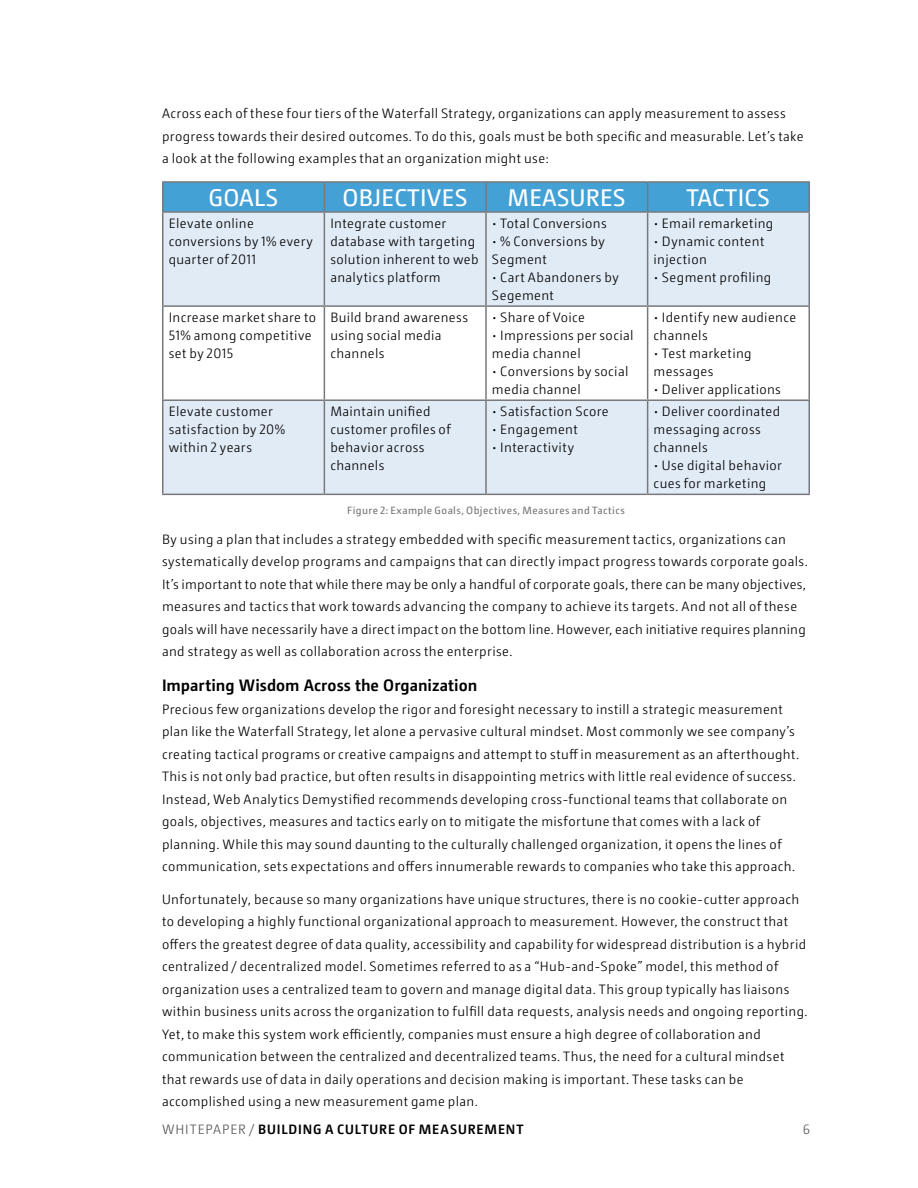
<style>
.page{position:relative;width:918px;height:1188px;background:#fff}
.page>*{position:absolute;margin:0;border:0;box-sizing:border-box;transform-origin:0 0}
.t1{font:24px "Camingo WT";letter-spacing:.015em;color:#fff}
.t2{font:600 16.5px "Camingo WT";letter-spacing:.005em;color:#000}
.t3{font:300 13.5px/18px "Camingo WT";letter-spacing:.03em;color:#000}
.t4{font:600 13.5px "Camingo WT";letter-spacing:.065em;color:#000}
.t5{font:300 13.5px "Camingo WT";color:#58595b}
.t6{font:10.5px "Camingo WT";letter-spacing:.045em;color:#77787b}
.s1{font-weight:300;color:#58595b}
</style>
<div class="page">
<svg style="left:164px;top:213px;width:644px;height:281px;fill:#e1ebf6"></svg>
<hr style="left:162px;top:211px;width:162px;height:2px;background:#77787b">
<hr style="left:324px;top:211px;width:162px;height:2px;background:#77787b">
<hr style="left:486px;top:211px;width:162px;height:2px;background:#77787b">
<hr style="left:648px;top:211px;width:162px;height:2px;background:#77787b">
<hr style="left:162px;top:181px;width:162px;height:2px;background:#77787b">
<hr style="left:162px;top:183px;width:2px;height:28px;background:#77787b">
<hr style="left:648px;top:181px;width:162px;height:2px;background:#77787b">
<hr style="left:808px;top:183px;width:2px;height:28px;background:#77787b">
<hr style="left:162px;top:401px;width:2px;height:93px;background:#77787b">
<hr style="left:808px;top:401px;width:2px;height:93px;background:#77787b">
<hr style="left:162px;top:494px;width:162px;height:1px;background:#77787b">
<hr style="left:648px;top:494px;width:162px;height:1px;background:#77787b">
<hr style="left:486px;top:181px;width:162px;height:2px;background:#77787b">
<hr style="left:647px;top:213px;width:1px;height:92px;background:#77787b">
<hr style="left:647px;top:307px;width:1px;height:92px;background:#77787b">
<hr style="left:647px;top:401px;width:1px;height:93px;background:#77787b">
<hr style="left:486px;top:494px;width:162px;height:1px;background:#77787b">
<hr style="left:324px;top:181px;width:162px;height:2px;background:#77787b">
<svg style="left:163px;top:182px;width:646px;height:30px;background:#469ecf"></svg>
<hr style="left:485px;top:183px;width:2px;height:28px;background:#77787b">
<hr style="left:324px;top:213px;width:1px;height:92px;background:#77787b">
<hr style="left:485px;top:213px;width:2px;height:92px;background:#77787b">
<hr style="left:324px;top:307px;width:1px;height:92px;background:#77787b">
<hr style="left:485px;top:307px;width:2px;height:92px;background:#77787b">
<hr style="left:324px;top:401px;width:1px;height:93px;background:#77787b">
<hr style="left:485px;top:401px;width:2px;height:93px;background:#77787b">
<hr style="left:324px;top:494px;width:162px;height:1px;background:#77787b">
<hr style="left:162px;top:213px;width:2px;height:92px;background:#77787b">
<hr style="left:808px;top:213px;width:2px;height:92px;background:#77787b">
<hr style="left:162px;top:305px;width:162px;height:2px;background:#77787b">
<hr style="left:162px;top:307px;width:2px;height:92px;background:#77787b">
<hr style="left:324px;top:305px;width:162px;height:2px;background:#77787b">
<hr style="left:486px;top:305px;width:162px;height:2px;background:#77787b">
<hr style="left:648px;top:305px;width:162px;height:2px;background:#77787b">
<hr style="left:808px;top:307px;width:2px;height:92px;background:#77787b">
<hr style="left:162px;top:399px;width:162px;height:2px;background:#77787b">
<hr style="left:324px;top:399px;width:162px;height:2px;background:#77787b">
<hr style="left:486px;top:399px;width:162px;height:2px;background:#77787b">
<hr style="left:648px;top:399px;width:162px;height:2px;background:#77787b">
<p class="t3" style="left:162px;top:103px;width:643px;line-height:22.5px">Across each of these four tiers of the Waterfall Strategy, organizations can apply measurement to assess progress towards their desired outcomes. To do this, goals must be both specific and measurable. Let’s take a look at the following examples that an organization might use:</p>
<h1 class="t1" style="left:208px;top:184px;width:71px">Goals</h1>
<h1 class="t1" style="left:342px;top:184px;width:65px">Objectiv</h1>
<h1 class="t1" style="left:442px;top:184px;width:27px">es</h1>
<h1 class="t1" style="left:507px;top:184px;width:120px">Measures</h1>
<h1 class="t1" style="left:686px;top:184px;width:38px">Tactic</h1>
<h1 class="t1" style="left:757px;top:184px;width:14px">s</h1>
<p class="t3" style="left:169px;top:215px;width:146px">Elevate online conversions by 1% every quarter of 2011</p>
<p class="t3" style="left:330px;top:215px;width:150px">Integrate customer database with targeting solution inherent to web analytics platform</p>
<p class="t3" style="left:492px;top:215px;width:116px">• Total Conversions</p>
<p class="t3" style="left:654px;top:215px;width:121px">• Email remarketing</p>
<p class="t3" style="left:654px;top:233px;width:112px">• Dynamic content injection</p>
<p class="t3" style="left:654px;top:269px;width:119px">• Segment profiling</p>
<p class="t3" style="left:492px;top:233px;width:114px">• % Conversions by<br>Segment</p>
<p class="t3" style="left:492px;top:269px;width:128px">• Cart Abandoners by<br>Segement</p>
<p class="t3" style="left:169px;top:309px;width:149px">Increase market share to<br>51% among competitive set by 2015</p>
<p class="t3" style="left:330px;top:309px;width:139px">Build brand awareness using social media channels</p>
<p class="t3" style="left:492px;top:309px;width:95px">• Share of Voice</p>
<p class="t3" style="left:492px;top:327px;width:143px">• Impressions per social media channel</p>
<p class="t3" style="left:492px;top:363px;width:138px">• Conversions by social media channel</p>
<p class="t3" style="left:169px;top:403px;width:118px">Elevate customer satisfaction by 20% within 2 years</p>
<p class="t3" style="left:330px;top:403px;width:122px">Maintain unified customer profiles of behavior across channels</p>
<p class="t3" style="left:492px;top:403px;width:118px">• Satisfaction Score</p>
<p class="t3" style="left:492px;top:421px;width:87px">• Engagement</p>
<p class="t3" style="left:492px;top:439px;width:84px">• Interactivity</p>
<p class="t6" style="left:347px;top:505px;width:279px">Figure 2: Example Goals, Objectives, Measures and Tactics</p>
<p class="t3" style="left:654px;top:309px;width:144px">• Identify new audience channels</p>
<p class="t3" style="left:654px;top:345px;width:100px">• Test marketing messages</p>
<p class="t3" style="left:654px;top:381px;width:129px">• Deliver applications</p>
<p class="t3" style="left:654px;top:403px;width:128px">• Deliver coordinated messaging across channels</p>
<p class="t3" style="left:654px;top:457px;width:130px">• Use digital behavior cues for marketing</p>
<p class="t3" style="left:162px;top:528px;width:647px;line-height:22.5px">By using a plan that includes a strategy embedded with specific measurement tactics, organizations can systematically develop programs and campaigns that can directly impact progress towards corporate goals.<br>It’s important to note that while there may be only a handful of corporate goals, there can be many objectives, measures and tactics that work towards advancing the company to achieve its targets. And not all of these goals will have necessarily have a direct impact on the bottom line. However, each initiative requires planning and strategy as well as collaboration across the enterprise.</p>
<p class="t2" style="left:162px;top:676px;width:317px">Imparting Wisdom Across the Organization</p>
<p class="t3" style="left:162px;top:698px;width:639px;line-height:22.5px">Precious few organizations develop the rigor and foresight necessary to instill a strategic measurement plan like the Waterfall Strategy, let alone a pervasive cultural mindset. Most commonly we see company’s creating tactical programs or creative campaigns and attempt to stuff in measurement as an afterthought.<br>This is not only bad practice, but often results in disappointing metrics with little real evidence of success.<br>Instead, Web Analytics Demystified recommends developing cross-functional teams that collaborate on goals, objectives, measures and tactics early on to mitigate the misfortune that comes with a lack of planning. While this may sound daunting to the culturally challenged organization, it opens the lines of communication, sets expectations and offers innumerable rewards to companies who take this approach.</p>
<p class="t3" style="left:162px;top:888px;width:647px;line-height:22.5px">Unfortunately, because so many organizations have unique structures, there is no cookie-cutter approach to developing a highly functional organizational approach to measurement. However, the construct that offers the greatest degree of data quality, accessibility and capability for widespread distribution is a hybrid centralized / decentralized model. Sometimes referred to as a “Hub-and-Spoke” model, this method of organization uses a centralized team to govern and manage digital data. This group typically has liaisons within business units across the organization to fulfill data requests, analysis needs and ongoing reporting.<br>Yet, to make this system work efficiently, companies must ensure a high degree of collaboration and communication between the centralized and decentralized teams. Thus, the need for a cultural mindset that rewards use of data in daily operations and decision making is important. These tasks can be accomplished using a new measurement game plan.</p>
<p class="t4" style="left:162px;top:1121px;width:363px"><span class="s1">WHITEPAPER /</span> BUILDING A CULTURE OF MEASUREMENT</p>
<p class="t5" style="left:803px;top:1122px;width:9px">6</p>
</div>
